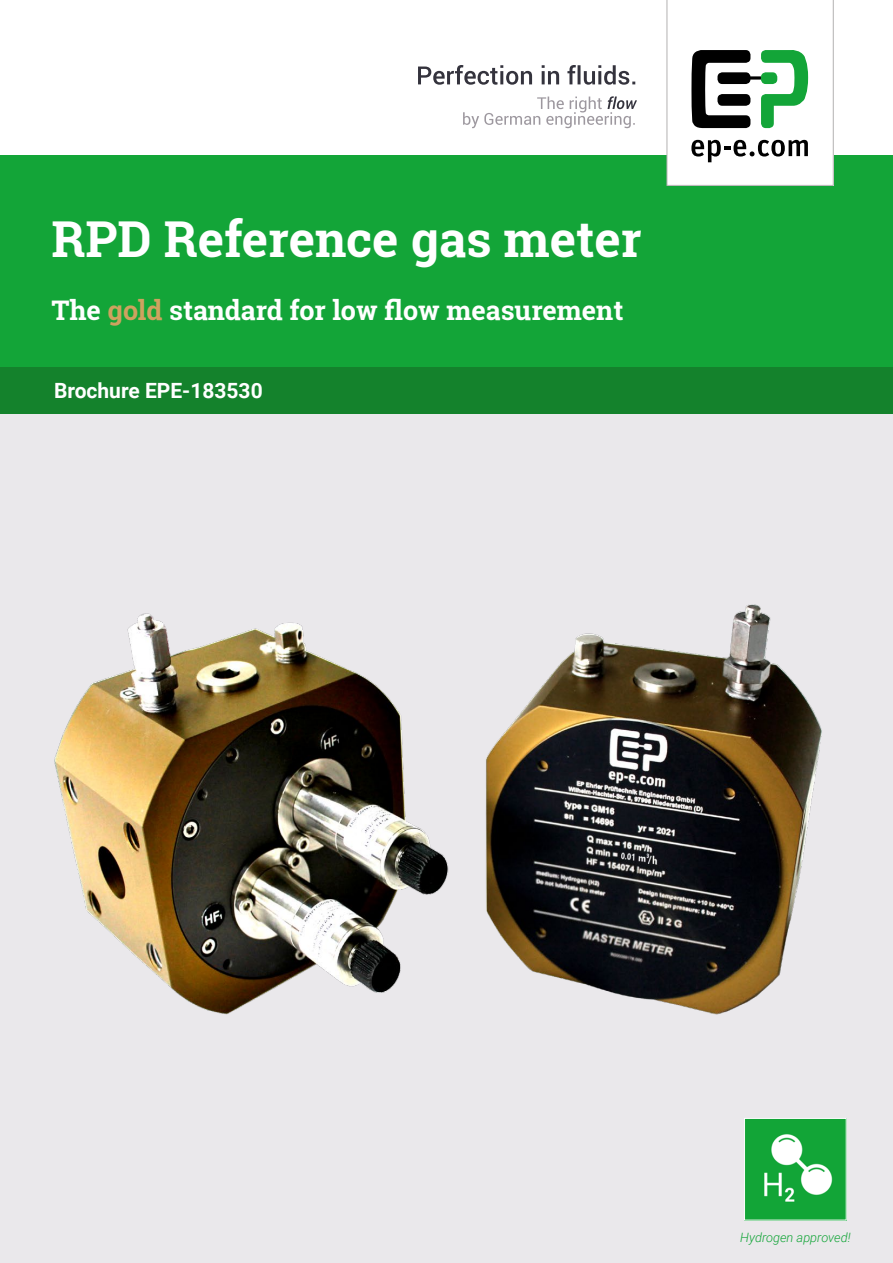
<style>
.page{position:relative;width:893px;height:1263px;background:#fff}
.page>*{position:absolute;margin:0;border:0;box-sizing:border-box;transform-origin:0 0}
.t1{font:700 49.5px "Roboto Slab";color:#fff}
.t2{font:700 27px "Roboto Slab";color:#fff}
.t3{font:700 21px "Roboto";color:#fff}
.t4{font:italic 300 12.9px "Roboto";color:#13a538}
.s1{color:#cea25f}
</style>
<div class="page">
<div style="left:0;top:404px;width:893px;height:859px;background:#eae8eb"></div>
<div style="left:0;top:155px;width:893px;height:212px;background:#13a538"></div>
<div style="left:0;top:367px;width:893px;height:47px;background:#14822c"></div>
<svg style="left:667px;top:0;width:166px;height:186px"></svg>
<svg style="left:418px;top:65px;width:217px;height:20px"></svg>
<svg style="left:463px;top:96px;width:174px;height:32px"></svg>
<img style="left:54px;top:604px;width:793px;height:519px">
<img style="left:746px;top:1120px;width:98px;height:98px">
<div style="left:744px;top:1118px;width:102px;height:102px;border:1px solid #fff"></div>
<h1 class="t1" style="left:51px;top:205px;width:592px">RPD Reference gas meter</h1>
<p class="t2" style="left:51px;top:292px;width:574px">The <span class="s1">gold</span> standard for low flow measurement</p>
<p class="t3" style="left:54px;top:376px;width:210px">Brochure EPE-183530</p>
<p class="t4" style="left:740px;top:1228px;width:112px">Hydrogen approved!</p>
</div>
